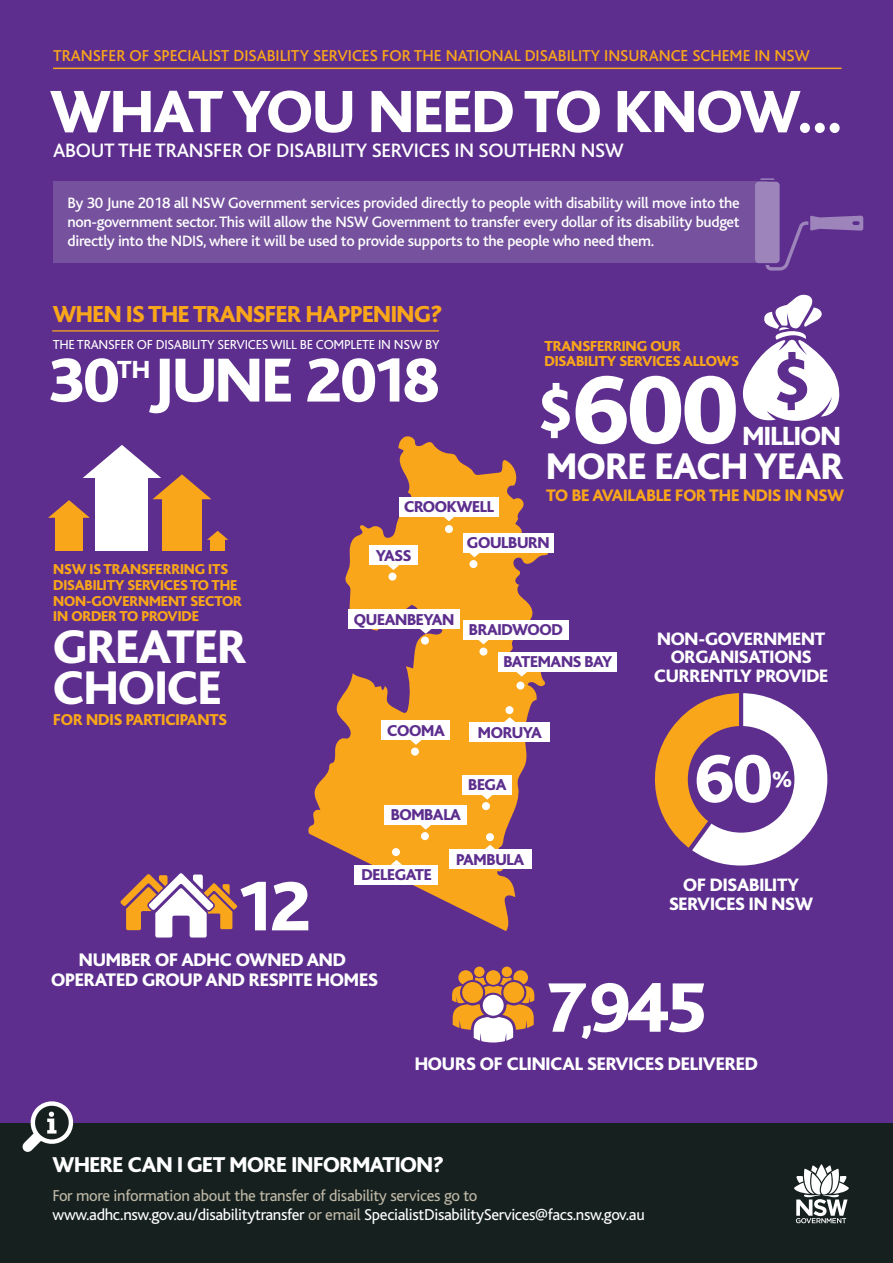
<style>
.page{position:relative;width:893px;height:1263px;background:#5d2e8e}
.page>*{position:absolute;margin:0;border:0;box-sizing:border-box;transform-origin:0 0}
.t1{font:800 101.25px "Bliss";color:#fff}
.t2{font:800 73.05px "Bliss";color:#fff}
.t3{font:800 71.25px "Bliss";color:#fff}
.t4{font:800 65.1px "Bliss";letter-spacing:-.02em;color:#fff}
.t5{font:800 62.4px "Bliss";letter-spacing:-.015em;color:#fff}
.t6{font:800 49.5px/40.8px "Bliss";letter-spacing:-.01em;color:#fff}
.t7{font:800 38.85px "Bliss";letter-spacing:-.01em;color:#fff}
.t8{font:800 27.6px "Bliss";letter-spacing:-.02em;color:#fff}
.t9{font:800 25.95px "Bliss";color:#fff}
.t10{font:800 24.3px "Bliss";letter-spacing:-.02em;color:#faa61a}
.t11{font:800 23.25px "Bliss";color:#fff}
.t12{font:800 22.5px "Bliss";letter-spacing:-.02em;color:#fff}
.t13{font:500 20.25px "Bliss";letter-spacing:-.01em;color:#fff}
.t14{font:800 19.05px/19.8px "Bliss";letter-spacing:-.01em;color:#fff;text-align:center}
.t15{font:800 18.9px/18.9px "Bliss";letter-spacing:-.01em;color:#fff;text-align:center}
.t16{font:800 17.4px "Bliss";letter-spacing:-.01em;color:#faa61a}
.t17{font:16.5px/18.8px "Bliss";letter-spacing:-.02em;color:#fff}
.t18{font:800 16.5px/36px "Bliss";letter-spacing:-.02em;color:#5d2e8e}
.t19{font:500 16.5px "Bliss";color:#faa61a}
.t20{font:800 16.5px "Bliss";letter-spacing:-.01em;color:#faa61a}
.t21{font:500 15.75px/18.9px "Bliss";letter-spacing:-.02em;color:#fff;text-align:justify}
.t22{font:800 15.15px/15.1px "Bliss";letter-spacing:-.01em;color:#faa61a}
.t23{font:800 15px/15.8px "Bliss";letter-spacing:-.01em;color:#faa61a}
.t24{font:13.65px "Bliss";letter-spacing:-.02em;color:#fff}
.s1{font-size:66px}
.s2{font-size:52.5px}
.s3{color:#beb7a6}
</style>
<div class="page">
<div style="left:0;top:1123px;width:893px;height:140px;background:#16211f"></div>
<svg style="left:308px;top:436px;width:240px;height:495px;fill:#faa61a"></svg>
<div style="left:486px;top:833px;width:8px;height:8px;background:#fff;border-radius:50%"></div>
<div style="left:421px;top:832px;width:8px;height:8px;background:#fff;border-radius:50%"></div>
<div style="left:392px;top:848px;width:8px;height:8px;background:#fff;border-radius:50%"></div>
<div style="left:411px;top:748px;width:8px;height:8px;background:#fff;border-radius:50%"></div>
<div style="left:482px;top:802px;width:8px;height:8px;background:#fff;border-radius:50%"></div>
<div style="left:505px;top:706px;width:8px;height:8px;background:#fff;border-radius:50%"></div>
<div style="left:516px;top:682px;width:8px;height:8px;background:#fff;border-radius:50%"></div>
<div style="left:479px;top:648px;width:8px;height:8px;background:#fff;border-radius:50%"></div>
<div style="left:421px;top:637px;width:8px;height:8px;background:#fff;border-radius:50%"></div>
<div style="left:469px;top:560px;width:8px;height:8px;background:#fff;border-radius:50%"></div>
<div style="left:445px;top:525px;width:8px;height:8px;background:#fff;border-radius:50%"></div>
<div style="left:388px;top:573px;width:8px;height:8px;background:#fff;border-radius:50%"></div>
<svg style="left:22px;top:1101px;width:52px;height:51px"></svg>
<div style="left:53px;top:182px;width:714px;height:81px;background:#75519e"></div>
<svg style="left:760px;top:178px;width:14px;height:2px"></svg>
<div style="left:755px;top:182px;width:25px;height:81px;background:#9d85bc;border-radius:4px"></div>
<svg style="left:766px;top:216px;width:97px;height:55px"></svg>
<hr style="left:53px;top:68px;width:789px;height:1px;background:#faa61a">
<hr style="left:52px;top:330px;width:387px;height:1px;background:#faa61a">
<svg style="left:794px;top:1164px;width:55px;height:59px"></svg>
<svg style="left:654px;top:693px;width:174px;height:173px"></svg>
<div style="left:688px;top:726px;width:106px;height:107px;background:#5d2e8e;border-radius:50%"></div>
<svg style="left:742px;top:294px;width:98px;height:127px"></svg>
<svg style="left:474px;top:966px;width:11px;height:11px"></svg>
<div style="left:502px;top:966px;width:10px;height:11px;background:#faa61a;border-radius:50%"></div>
<svg style="left:452px;top:970px;width:82px;height:72px"></svg>
<div style="left:462px;top:982px;width:21px;height:21px;background:#faa61a;border-radius:50%"></div>
<svg style="left:120px;top:873px;width:117px;height:65px"></svg>
<div style="left:399px;top:497px;width:100px;height:20px;background:#fff"></div>
<svg style="left:443px;top:517px;width:12px;height:4px"></svg>
<div style="left:463px;top:533px;width:90px;height:20px;background:#fff"></div>
<svg style="left:469px;top:553px;width:11px;height:4px"></svg>
<div style="left:463px;top:620px;width:105px;height:20px;background:#fff"></div>
<svg style="left:478px;top:640px;width:11px;height:4px"></svg>
<div style="left:348px;top:609px;width:112px;height:20px;background:#fff"></div>
<svg style="left:420px;top:629px;width:11px;height:5px"></svg>
<div style="left:498px;top:652px;width:119px;height:20px;background:#fff"></div>
<svg style="left:516px;top:672px;width:11px;height:5px"></svg>
<div style="left:382px;top:720px;width:68px;height:20px;background:#fff"></div>
<svg style="left:410px;top:740px;width:12px;height:5px"></svg>
<div style="left:469px;top:722px;width:81px;height:20px;background:#fff"></div>
<svg style="left:504px;top:717px;width:11px;height:5px"></svg>
<div style="left:462px;top:775px;width:50px;height:20px;background:#fff"></div>
<svg style="left:481px;top:795px;width:12px;height:5px"></svg>
<div style="left:385px;top:805px;width:82px;height:20px;background:#fff"></div>
<svg style="left:420px;top:825px;width:11px;height:5px"></svg>
<div style="left:449px;top:849px;width:82px;height:20px;background:#fff"></div>
<svg style="left:484px;top:845px;width:12px;height:4px"></svg>
<div style="left:355px;top:865px;width:83px;height:20px;background:#fff"></div>
<svg style="left:391px;top:860px;width:11px;height:5px"></svg>
<div style="left:369px;top:545px;width:48px;height:20px;background:#fff"></div>
<svg style="left:388px;top:565px;width:11px;height:5px"></svg>
<div style="left:162px;top:497px;width:40px;height:53px;background:#faa61a"></div>
<div style="left:55px;top:516px;width:28px;height:34px;background:#faa61a"></div>
<div style="left:211px;top:539px;width:14px;height:11px;background:#faa61a"></div>
<svg style="left:207px;top:531px;width:21px;height:9px"></svg>
<div style="left:96px;top:475px;width:52px;height:75px;background:#fff"></div>
<svg style="left:48px;top:445px;width:163px;height:73px"></svg>
<p class="t19" style="left:53px;top:47px;width:758px">TRANSFER OF SPECIALIST DISABILITY SERVICES FOR THE NATIONAL DISABILITY INSURANCE SCHEME IN NSW</p>
<h3 class="t5" style="left:50px;top:79px;width:794px">WHAT YOU NEED TO KNOW...</h3>
<p class="t13" style="left:53px;top:140px;width:572px">ABOUT THE TRANSFER OF DISABILITY SERVICES IN SOUTHERN NSW</p>
<p class="t21" style="left:68px;top:194px;width:674px">By 30 June 2018 all NSW Government services provided directly to people with disability will move into the non-government sector. This will allow the NSW Government to transfer every dollar of its disability budget directly into the NDIS, where it will be used to provide supports to the people who need them.</p>
<h3 class="t10" style="left:53px;top:302px;width:391px">WHEN IS THE TRANSFER HAPPENING?</h3>
<p class="t24" style="left:53px;top:337px;width:388px">THE TRANSFER OF DISABILITY SERVICES WILL BE COMPLETE IN NSW BY</p>
<h3 class="t4" style="left:48px;top:346px;width:73px">30</h3>
<h3 class="t9" style="left:117px;top:356px;width:34px">TH</h3>
<h3 class="t4" style="left:150px;top:346px;width:291px">JUNE 2018</h3>
<p class="t22" style="left:544px;top:339px;width:196px">TRANSFERRING OUR<br>DISABILITY SERVICES ALLOWS</p>
<h1 class="t1" style="left:537px;top:358px;width:203px"><span class="s1">$</span>600</h1>
<h3 class="t8" style="left:742px;top:422px;width:100px">MILLION</h3>
<h3 class="t7" style="left:546px;top:446px;width:299px">MORE EACH YEAR</h3>
<p class="t23" style="left:53px;top:562px;width:190px">NSW IS TRANSFERRING ITS<br>DISABILITY SERVICES TO THE<br>NON-GOVERNMENT SECTOR<br>IN ORDER TO PROVIDE</p>
<h3 class="t6" style="left:53px;top:628px;width:195px">GREATER<br>CHOICE</h3>
<p class="t20" style="left:53px;top:711px;width:175px">FOR NDIS PARTICIPANTS</p>
<h2 class="t2" style="left:235px;top:869px;width:77px">12</h2>
<p class="t16" style="left:546px;top:486px;width:300px">TO BE AVAILABLE FOR THE NDIS IN NSW</p>
<p class="t18" style="left:467px;top:489px;width:84px;text-indent:-63px">CROOKWELL<br>GOULBURN</p>
<p class="t18" style="left:376px;top:538px;width:37px">YASS</p>
<p class="t18" style="left:354px;top:602px;width:102px">QUEANBEYAN</p>
<p class="t18" style="left:469px;top:612px;width:95px">BRAIDWOOD</p>
<p class="t18" style="left:503px;top:644px;width:111px">BATEMANS BAY</p>
<p class="t18" style="left:387px;top:713px;width:59px">COOMA</p>
<p class="t18" style="left:478px;top:715px;width:66px">MORUYA</p>
<p class="t18" style="left:468px;top:767px;width:40px">BEGA</p>
<p class="t18" style="left:391px;top:797px;width:72px">BOMBALA</p>
<p class="t18" style="left:456px;top:842px;width:70px">PAMBULA</p>
<p class="t18" style="left:361px;top:857px;width:72px">DELEGATE</p>
<p class="t15" style="left:654px;top:629px;width:175px">NON-GOVERNMENT<br>ORGANISATIONS<br>CURRENTLY PROVIDE</p>
<h3 class="t3" style="left:694px;top:742px;width:80px">60</h3>
<h3 class="t11" style="left:771px;top:767px;width:23px">%</h3>
<p class="t15" style="left:669px;top:875px;width:146px">OF DISABILITY<br>SERVICES IN NSW</p>
<p class="t14" style="left:51px;top:950px;width:328px">NUMBER OF ADHC OWNED AND<br>OPERATED GROUP AND RESPITE HOMES</p>
<h2 class="t2" style="left:545px;top:970px;width:163px">7<span class="s2">,</span>945</h2>
<p class="t14" style="left:415px;top:1054px;width:345px">HOURS OF CLINICAL SERVICES DELIVERED</p>
<h3 class="t12" style="left:53px;top:1153px;width:393px">WHERE CAN I GET MORE INFORMATION?</h3>
<p class="t17" style="left:53px;top:1187px;width:594px"><span class="s3">For more information about the transfer of disability services go to </span>www.adhc.nsw.gov.au/disabilitytransfer <span class="s3">or email</span> SpecialistDisabilityServices@facs.nsw.gov.au</p>
</div>
